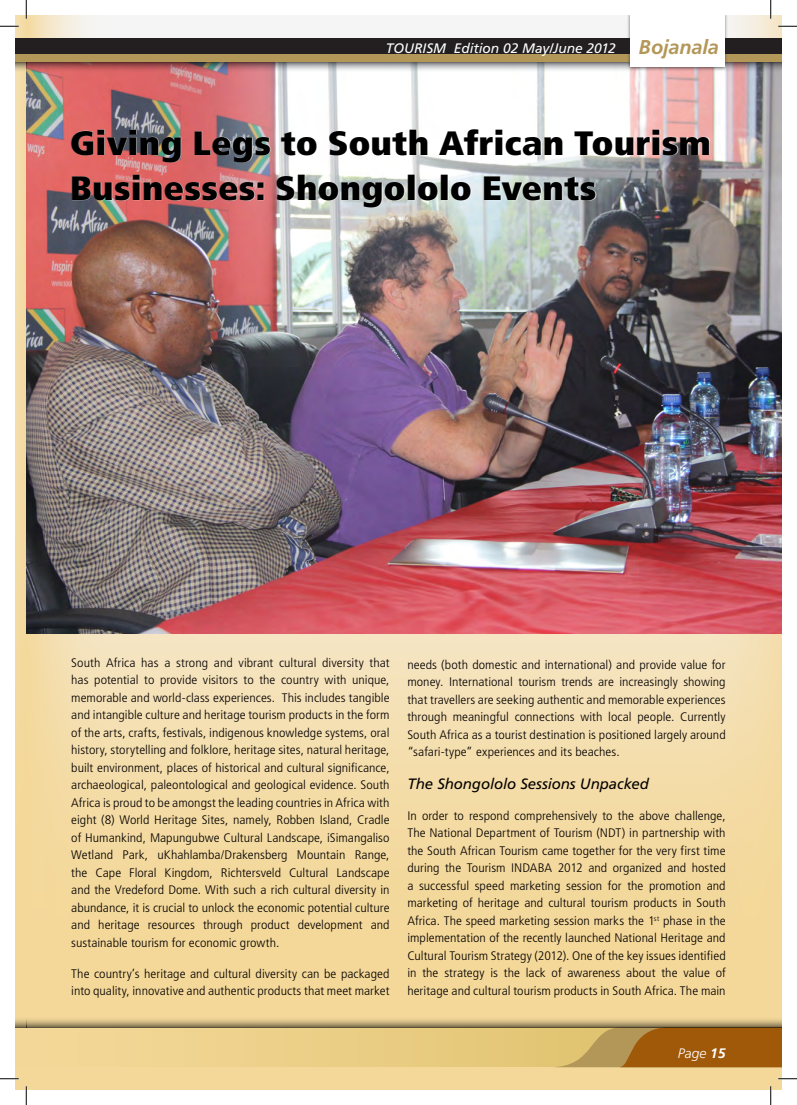
<style>
.page{position:relative;width:797px;height:1105px;background:#fff}
.page>*{position:absolute;margin:0;border:0;box-sizing:border-box;transform-origin:0 0}
.t1{font:900 condensed 33.75px/45px "Frutiger LT Std";color:#000;scale:1.11 1}
.t2{font:italic 15px "Frutiger LT Std";letter-spacing:-.005em;color:#040100}
.t3{font:italic 13.75px "Frutiger LT Std";letter-spacing:-.005em;color:#fff}
.t4{font:italic 300 13.75px "Frutiger LT Std";color:#fff}
.t5{font:300 condensed 12.38px/17.5px "Frutiger LT Std";color:#040100;text-align:justify;scale:1.11 1}
.s1{font-weight:700;font-size:20px;color:#b39758}
.s2{font-weight:700}
</style>
<div class="page">
<img style="left:16px;top:16px;width:765px;height:1073px">
<img style="left:26px;top:73px;width:755px;height:561px">
<div style="left:72px;top:129px;width:638px;height:79px;background:#fff;opacity:.75"></div>
<svg style="left:16px;top:61px;width:10px;height:12px"></svg>
<div style="left:16px;top:39px;width:10px;height:18px;background:#231f20"></div>
<div style="left:16px;top:54px;width:10px;height:7px;background:#b39758"></div>
<div style="left:26px;top:39px;width:755px;height:18px;background:#231f20"></div>
<img style="left:26px;top:61px;width:755px;height:12px">
<div style="left:26px;top:54px;width:755px;height:7px;background:#b39758"></div>
<div style="left:626px;top:16px;width:102px;height:55px;background:#231f20;opacity:.75"></div>
<div style="left:630px;top:16px;width:94px;height:51px;background:#fff"></div>
<div style="left:16px;top:1027px;width:10px;height:40px;background:#f3d798"></div>
<svg style="left:26px;top:1027px;width:524px;height:40px;background:#e8cc86"></svg>
<svg style="left:550px;top:1027px;width:231px;height:40px;background:#ac7629"></svg>
<svg style="left:26px;top:1016px;width:755px;height:11px;background:#cab380"></svg>
<svg style="left:16px;top:1016px;width:10px;height:11px"></svg>
<svg style="left:0;top:25px;width:19px;height:2px"></svg>
<svg style="left:778px;top:25px;width:19px;height:2px"></svg>
<svg style="left:0;top:1078px;width:19px;height:1px"></svg>
<svg style="left:778px;top:1078px;width:19px;height:1px"></svg>
<svg style="left:25px;top:0;width:2px;height:19px"></svg>
<svg style="left:25px;top:1086px;width:2px;height:19px"></svg>
<svg style="left:770px;top:0;width:1px;height:19px"></svg>
<svg style="left:770px;top:1086px;width:1px;height:19px"></svg>
<p class="t3" style="left:386px;top:40px;width:334px">TOURISM Edition 02 May/June 2012 <span class="s1">Bojanala</span></p>
<h1 class="t1" style="left:70px;top:120px;width:579px">Giving Legs to South African Tourism<br>Businesses: Shongololo Events</h1>
<p class="t5" style="left:71px;top:654px;width:288px">South Africa has a strong and vibrant cultural diversity that has potential to provide visitors to the country with unique, memorable and world-class experiences. This includes tangible and intangible culture and heritage tourism products in the form of the arts, crafts, festivals, indigenous knowledge systems, oral history, storytelling and folklore, heritage sites, natural heritage, built environment, places of historical and cultural significance, archaeological, paleontological and geological evidence. South Africa is proud to be amongst the leading countries in Africa with eight (8) World Heritage Sites, namely, Robben Island, Cradle of Humankind, Mapungubwe Cultural Landscape, iSimangaliso Wetland Park, uKhahlamba/Drakensberg Mountain Range, the Cape Floral Kingdom, Richtersveld Cultural Landscape and the Vredeford Dome. With such a rich cultural diversity in abundance, it is crucial to unlock the economic potential culture and heritage resources through product development and sustainable tourism for economic growth.</p>
<p class="t5" style="left:71px;top:965px;width:288px">The country’s heritage and cultural diversity can be packaged into quality, innovative and authentic products that meet market</p>
<p class="t5" style="left:407px;top:656px;width:288px">needs (both domestic and international) and provide value for money. International tourism trends are increasingly showing that travellers are seeking authentic and memorable experiences through meaningful connections with local people. Currently South Africa as a tourist destination is positioned largely around “safari-type” experiences and its beaches.</p>
<p class="t2" style="left:407px;top:775px;width:243px">The Shongololo Sessions Unpacked</p>
<p class="t5" style="left:407px;top:807px;width:288px">In order to respond comprehensively to the above challenge, The National Department of Tourism (NDT) in partnership with the South African Tourism came together for the very first time during the Tourism INDABA 2012 and organized and hosted a successful speed marketing session for the promotion and marketing of heritage and cultural tourism products in South Africa. The speed marketing session marks the 1<sup>st</sup> phase in the implementation of the recently launched National Heritage and Cultural Tourism Strategy (2012). One of the key issues identified in the strategy is the lack of awareness about the value of heritage and cultural tourism products in South Africa. The main</p>
<p class="t4" style="left:678px;top:1045px;width:49px">Page <span class="s2">15</span></p>
</div>
